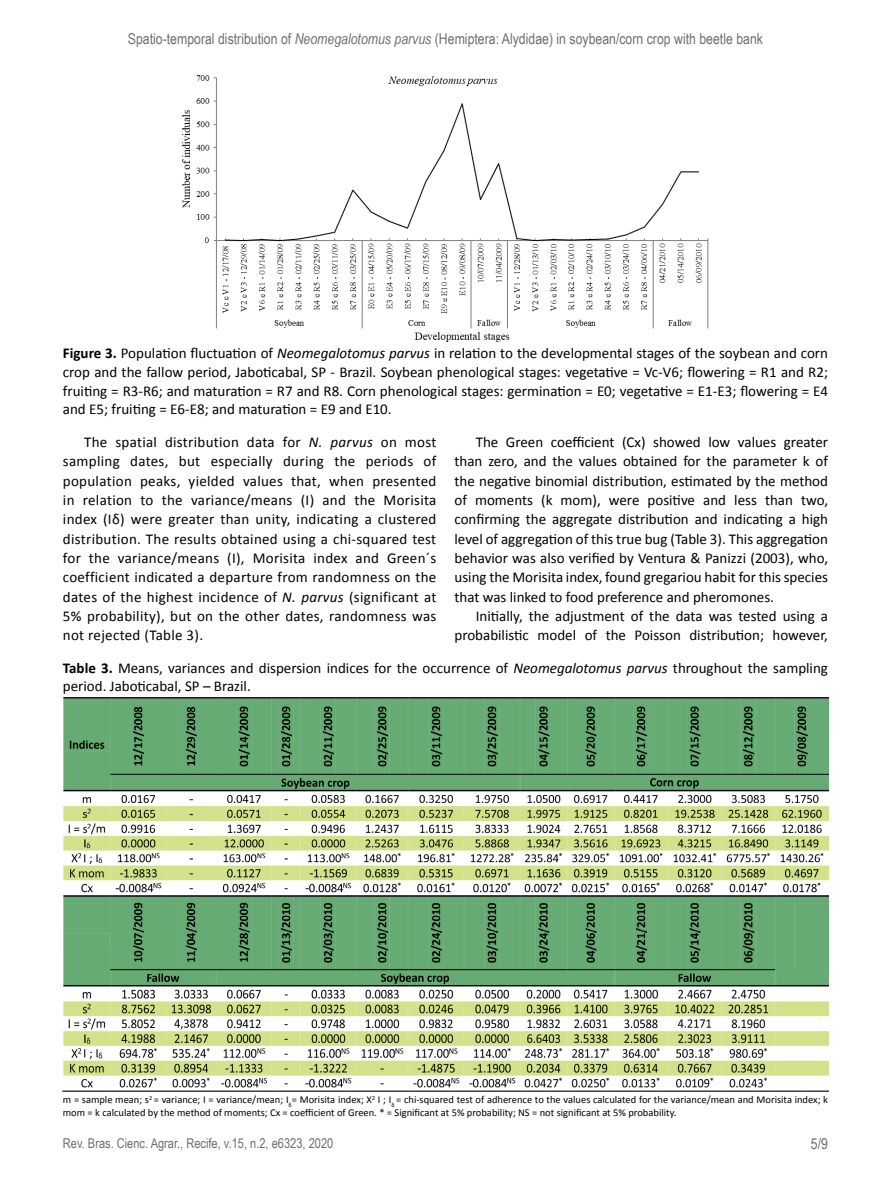
<style>
.page{position:relative;width:891px;height:1188px;background:#fff}
.page>*{position:absolute;margin:0;border:0;box-sizing:border-box;transform-origin:0 0}
.t1{font:15px/19.4px "Calibri";color:#000;text-align:justify}
.t2{font:15px "Arial Narrow";color:#706f6f}
.t3{font:13.5px "Arial Narrow";color:#706f6f}
.t4{font:10.5px/12.6px "Calibri";color:#000}
.s1{font-style:italic}
.s2{font-weight:700}
</style>
<div class="page">
<img style="left:182px;top:75px;width:527px;height:267px">
<img style="left:63px;top:698px;width:765px;height:393px">
<p class="t2" style="left:128px;top:28px;width:637px">Spatio-temporal distribution of <span class="s1">Neomegalotomus parvus</span> (Hemiptera: Alydidae) in soybean/corn crop with beetle bank</p>
<p class="t1" style="left:63px;top:344px;width:767px;line-height:18.8px"><span class="s2">Figure 3.</span> Population fluctuation of <span class="s1">Neomegalotomus parvus</span> in relation to the developmental stages of the soybean and corn crop and the fallow period, Jaboticabal, SP - Brazil. Soybean phenological stages: vegetative = Vc-V6; flowering = R1 and R2; fruiting = R3-R6; and maturation = R7 and R8. Corn phenological stages: germination = E0; vegetative = E1-E3; flowering = E4 and E5; fruiting = E6-E8; and maturation = E9 and E10.</p>
<p class="t1" style="left:63px;top:432px;width:375px;text-indent:21px">The spatial distribution data for <span class="s1">N. parvus</span> on most sampling dates, but especially during the periods of population peaks, yielded values that, when presented in relation to the variance/means (I) and the Morisita index (Iδ) were greater than unity, indicating a clustered distribution. The results obtained using a chi-squared test for the variance/means (I), Morisita index and Green´s coefficient indicated a departure from randomness on the dates of the highest incidence of <span class="s1">N. parvus</span> (significant at 5% probability), but on the other dates, randomness was not rejected (Table 3).</p>
<p class="t1" style="left:455px;top:432px;width:375px;text-indent:21px">The Green coefficient (Cx) showed low values greater than zero, and the values obtained for the parameter k of the negative binomial distribution, estimated by the method of moments (k mom), were positive and less than two, confirming the aggregate distribution and indicating a high level of aggregation of this true bug (Table 3). This aggregation behavior was also verified by Ventura &amp; Panizzi (2003), who, using the Morisita index, found gregariou habit for this species that was linked to food preference and pheromones.</p>
<p class="t1" style="left:455px;top:606px;width:375px;text-align:right">Initially, the adjustment of the data was tested using a probabilistic model of the Poisson distribution; however,</p>
<p class="t1" style="left:63px;top:658px;width:767px;line-height:18.8px"><span class="s2">Table 3.</span> Means, variances and dispersion indices for the occurrence of <span class="s1">Neomegalotomus parvus</span> throughout the sampling period. Jaboticabal, SP – Brazil.</p>
<p class="t4" style="left:63px;top:1094px;width:767px">m = sample mean; s<sup>2</sup> = variance; I = variance/mean; I<sub>δ</sub>= Morisita index; X<sup>2</sup> I ; I<sub>δ</sub> = chi-squared test of adherence to the values calculated for the variance/mean and Morisita index; k mom = k calculated by the method of moments; Cx = coefficient of Green. * = Significant at 5% probability; NS = not significant at 5% probability.</p>
<p class="t3" style="left:63px;top:1134px;width:272px">Rev. Bras. Cienc. Agrar., Recife, v.15, n.2, e6323, 2020</p>
<p class="t2" style="left:811px;top:1133px;width:19px">5/9</p>
</div>
